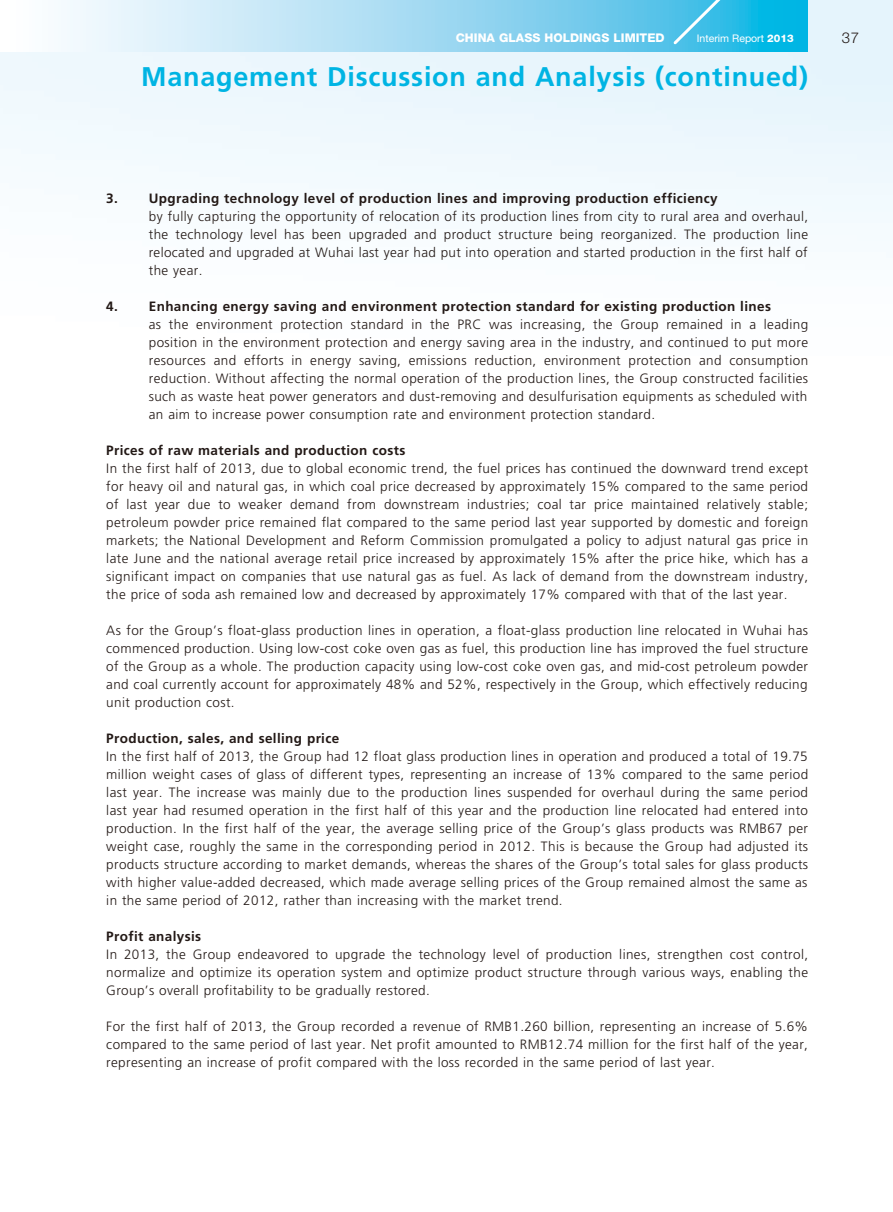
<style>
.page{position:relative;width:893px;height:1212px;background:#fff}
.page>*{position:absolute;margin:0;border:0;box-sizing:border-box;transform-origin:0 0}
.t1{font:700 27px "Frutiger LT Std";letter-spacing:.03em;color:#00b4e3}
.t2{font:300 15px "Helvetica Neue LT Std";color:#231916}
.t3{font:300 13.5px/18px "Frutiger LT Std";letter-spacing:.03em;color:#231916;text-align:justify}
.t4{font:700 13.5px "Frutiger LT Std";letter-spacing:.03em;color:#231916}
.t5{font:800 12px "Helvetica Neue LT Std";color:#fff}
.t6{font:10.5px "Helvetica Neue LT Std";color:#fff}
.s1{font-weight:800}
</style>
<div class="page">
<img style="left:0;top:0;width:893px;height:223px">
<svg style="left:0;top:0;width:808px;height:51px;background:#a3ddf3"></svg>
<svg style="left:671px;top:0;width:72px;height:47px;background:#44c1e8"></svg>
<p class="t5" style="left:456px;top:31px;width:210px">CHINA GLASS HOLDINGS LIMITED</p>
<p class="t6" style="left:697px;top:32px;width:98px">Interim Report <span class="s1">2013</span></p>
<p class="t2" style="left:842px;top:29px;width:19px">37</p>
<h1 class="t1" style="left:141px;top:61px;width:669px">Management Discussion and Analysis (continued)</h1>
<p class="t4" style="left:106px;top:190px;width:613px">3. Upgrading technology level of production lines and improving production efficiency</p>
<p class="t3" style="left:149px;top:207px;width:661px">by fully capturing the opportunity of relocation of its production lines from city to rural area and overhaul, the technology level has been upgraded and product structure being reorganized. The production line relocated and upgraded at Wuhai last year had put into operation and started production in the first half of the year.</p>
<p class="t4" style="left:106px;top:298px;width:666px">4. Enhancing energy saving and environment protection standard for existing production lines</p>
<p class="t3" style="left:149px;top:315px;width:661px">as the environment protection standard in the PRC was increasing, the Group remained in a leading position in the environment protection and energy saving area in the industry, and continued to put more resources and efforts in energy saving, emissions reduction, environment protection and consumption reduction. Without affecting the normal operation of the production lines, the Group constructed facilities such as waste heat power generators and dust-removing and desulfurisation equipments as scheduled with an aim to increase power consumption rate and environment protection standard.</p>
<p class="t4" style="left:106px;top:442px;width:301px">Prices of raw materials and production costs</p>
<p class="t3" style="left:106px;top:459px;width:703px">In the first half of 2013, due to global economic trend, the fuel prices has continued the downward trend except for heavy oil and natural gas, in which coal price decreased by approximately 15% compared to the same period of last year due to weaker demand from downstream industries; coal tar price maintained relatively stable; petroleum powder price remained flat compared to the same period last year supported by domestic and foreign markets; the National Development and Reform Commission promulgated a policy to adjust natural gas price in late June and the national average retail price increased by approximately 15% after the price hike, which has a significant impact on companies that use natural gas as fuel. As lack of demand from the downstream industry, the price of soda ash remained low and decreased by approximately 17% compared with that of the last year.</p>
<p class="t3" style="left:106px;top:621px;width:703px">As for the Group’s float-glass production lines in operation, a float-glass production line relocated in Wuhai has commenced production. Using low-cost coke oven gas as fuel, this production line has improved the fuel structure of the Group as a whole. The production capacity using low-cost coke oven gas, and mid-cost petroleum powder and coal currently account for approximately 48% and 52%, respectively in the Group, which effectively reducing unit production cost.</p>
<p class="t4" style="left:106px;top:730px;width:235px">Production, sales, and selling price</p>
<p class="t3" style="left:106px;top:747px;width:703px">In the first half of 2013, the Group had 12 float glass production lines in operation and produced a total of 19.75 million weight cases of glass of different types, representing an increase of 13% compared to the same period last year. The increase was mainly due to the production lines suspended for overhaul during the same period last year had resumed operation in the first half of this year and the production line relocated had entered into production. In the first half of the year, the average selling price of the Group’s glass products was RMB67 per weight case, roughly the same in the corresponding period in 2012. This is because the Group had adjusted its products structure according to market demands, whereas the shares of the Group’s total sales for glass products with higher value-added decreased, which made average selling prices of the Group remained almost the same as in the same period of 2012, rather than increasing with the market trend.</p>
<p class="t4" style="left:106px;top:928px;width:96px">Profit analysis</p>
<p class="t3" style="left:106px;top:945px;width:703px">In 2013, the Group endeavored to upgrade the technology level of production lines, strengthen cost control, normalize and optimize its operation system and optimize product structure through various ways, enabling the Group’s overall profitability to be gradually restored.</p>
<p class="t3" style="left:106px;top:1017px;width:703px">For the first half of 2013, the Group recorded a revenue of RMB1.260 billion, representing an increase of 5.6% compared to the same period of last year. Net profit amounted to RMB12.74 million for the first half of the year, representing an increase of profit compared with the loss recorded in the same period of last year.</p>
</div>
